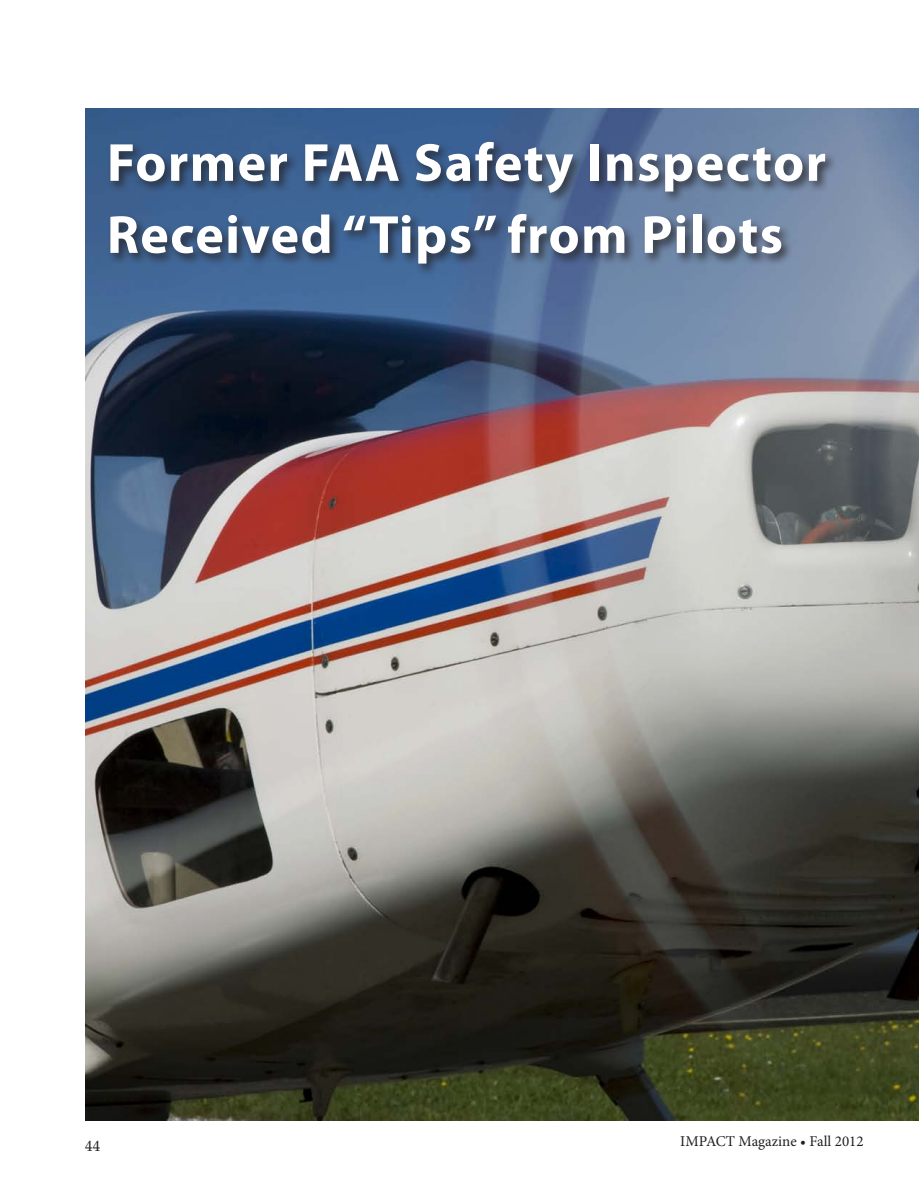
<style>
.page{position:relative;width:919px;height:1189px;background:#fff}
.page>*{position:absolute;margin:0;border:0;box-sizing:border-box;transform-origin:0 0}
.t1{font:700 54px/72px "Myriad Pro";letter-spacing:.025em;color:#fff}
.t2{font:15px "Minion Pro";color:#231f20}
.t3{font:15px "Book Antiqua";color:#231f20}
</style>
<div class="page">
<img style="left:85px;top:108px;width:833px;height:1011px">
<div style="left:107px;top:138px;width:730px;height:139px;background:#231f20;opacity:.75"></div>
<h2 class="t1" style="left:107px;top:125px;width:720px">Former FAA Safety Inspector<br>Received “Tips” from Pilots</h2>
<p class="t3" style="left:85px;top:1135px;width:16px">44</p>
<p class="t2" style="left:680px;top:1130px;width:185px">IMPACT Magazine • Fall 2012</p>
</div>
